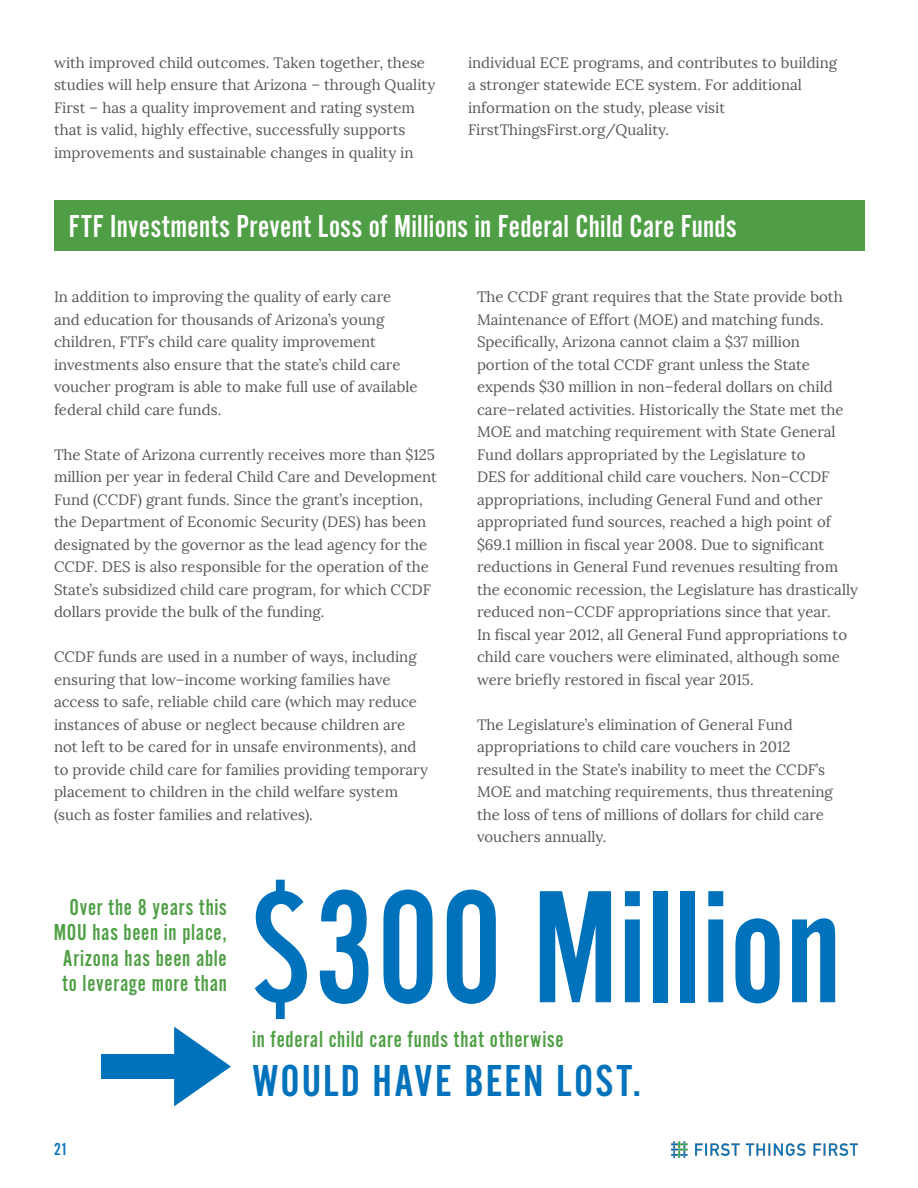
<style>
.page{position:relative;width:918px;height:1188px;background:#fff}
.page>*{position:absolute;margin:0;border:0;box-sizing:border-box;transform-origin:0 0}
.t1{font:166.5px "Alternate Got No 2 D";color:#0072bc}
.t2{font:46.5px "Alternate Got No 2 D";letter-spacing:.04em;color:#0072bc;scale:1.04 1}
.Sub_headline__GREEN{font:33px "Alternate Got No 2 D";letter-spacing:.01em;color:#fff}
.t3{font:24px "Alternate Got No 2 D";letter-spacing:.03em;color:#4f9f45}
.t4{font:18px "Alternate Got No 2 D";color:#0072bc}
.Body{font:15px/22.5px "Lora";color:#57585a}
</style>
<div class="page">
<img style="left:671px;top:1141px;width:187px;height:17px">
<div style="left:54px;top:201px;width:810px;height:50px;background:#4f9e45"></div>
<div style="left:101px;top:1054px;width:87px;height:25px;background:#0072bc"></div>
<svg style="left:174px;top:1027px;width:57px;height:79px"></svg>
<p class="Body" style="left:54px;top:51px;width:383px">with improved child outcomes. Taken together, these studies will help ensure that Arizona – through Quality First – has a quality improvement and rating system that is valid, highly effective, successfully supports improvements and sustainable changes in quality in</p>
<p class="Body" style="left:468px;top:51px;width:371px">individual ECE programs, and contributes to building a stronger statewide ECE system. For additional information on the study, please visit</p>
<p class="Body" style="left:468px;top:119px;width:203px">FirstThingsFirst.org/Quality.</p>
<p class="Sub_headline__GREEN" style="left:69px;top:209px;width:669px">FTF Investments Prevent Loss of Millions in Federal Child Care Funds</p>
<p class="Body" style="left:54px;top:286px;width:339px">In addition to improving the quality of early care</p>
<p class="Body" style="left:54px;top:308px;width:365px">and education for thousands of Arizona’s young children, FTF’s child care quality improvement investments also ensure that the state’s child care voucher program is able to make full use of available federal child care funds.</p>
<p class="Body" style="left:54px;top:443px;width:385px">The State of Arizona currently receives more than $125 million per year in federal Child Care and Development Fund (CCDF) grant funds. Since the grant’s inception, the Department of Economic Security (DES) has been designated by the governor as the lead agency for the CCDF. DES is also responsible for the operation of the State’s subsidized child care program, for which CCDF dollars provide the bulk of the funding.</p>
<p class="Body" style="left:54px;top:646px;width:364px">CCDF funds are used in a number of ways, including ensuring that low–income working families have</p>
<p class="Body" style="left:54px;top:691px;width:375px">access to safe, reliable child care (which may reduce instances of abuse or neglect because children are not left to be cared for in unsafe environments), and to provide child care for families providing temporary placement to children in the child welfare system</p>
<p class="Body" style="left:54px;top:803px;width:260px">(such as foster families and relatives).</p>
<p class="Body" style="left:477px;top:286px;width:367px">The CCDF grant requires that the State provide both<br>Maintenance of Effort (MOE) and matching funds.<br>Specifically, Arizona cannot claim a $37 million</p>
<p class="Body" style="left:477px;top:353px;width:335px">portion of the total CCDF grant unless the State</p>
<p class="Body" style="left:477px;top:376px;width:357px">expends $30 million in non–federal dollars on child</p>
<p class="Body" style="left:477px;top:398px;width:383px">care–related activities. Historically the State met the MOE and matching requirement with State General Fund dollars appropriated by the Legislature to<br>DES for additional child care vouchers. Non–CCDF appropriations, including General Fund and other appropriated fund sources, reached a high point of $69.1 million in fiscal year 2008. Due to significant reductions in General Fund revenues resulting from the economic recession, the Legislature has drastically reduced non–CCDF appropriations since that year.<br>In fiscal year 2012, all General Fund appropriations to child care vouchers were eliminated, although some were briefly restored in fiscal year 2015.</p>
<p class="Body" style="left:477px;top:713px;width:317px">The Legislature’s elimination of General Fund appropriations to child care vouchers in 2012</p>
<p class="Body" style="left:477px;top:758px;width:350px">resulted in the State’s inability to meet the CCDF’s</p>
<p class="Body" style="left:477px;top:781px;width:357px">MOE and matching requirements, thus threatening the loss of tens of millions of dollars for child care vouchers annually.</p>
<p class="t3" style="left:69px;top:894px;width:159px">Over the 8 years this</p>
<p class="t3" style="left:54px;top:920px;width:175px">MOU has been in place,</p>
<p class="t3" style="left:63px;top:945px;width:165px">Arizona has been able</p>
<p class="t3" style="left:62px;top:971px;width:166px">to leverage more than</p>
<p class="t4" style="left:54px;top:1139px;width:15px">21</p>
<p class="t1" style="left:250px;top:859px;width:593px">$300 Million</p>
<p class="t3" style="left:252px;top:1027px;width:313px">in federal child care funds that otherwise</p>
<p class="t2" style="left:252px;top:1056px;width:376px">WOULD HAVE BEEN LOST.</p>
</div>
